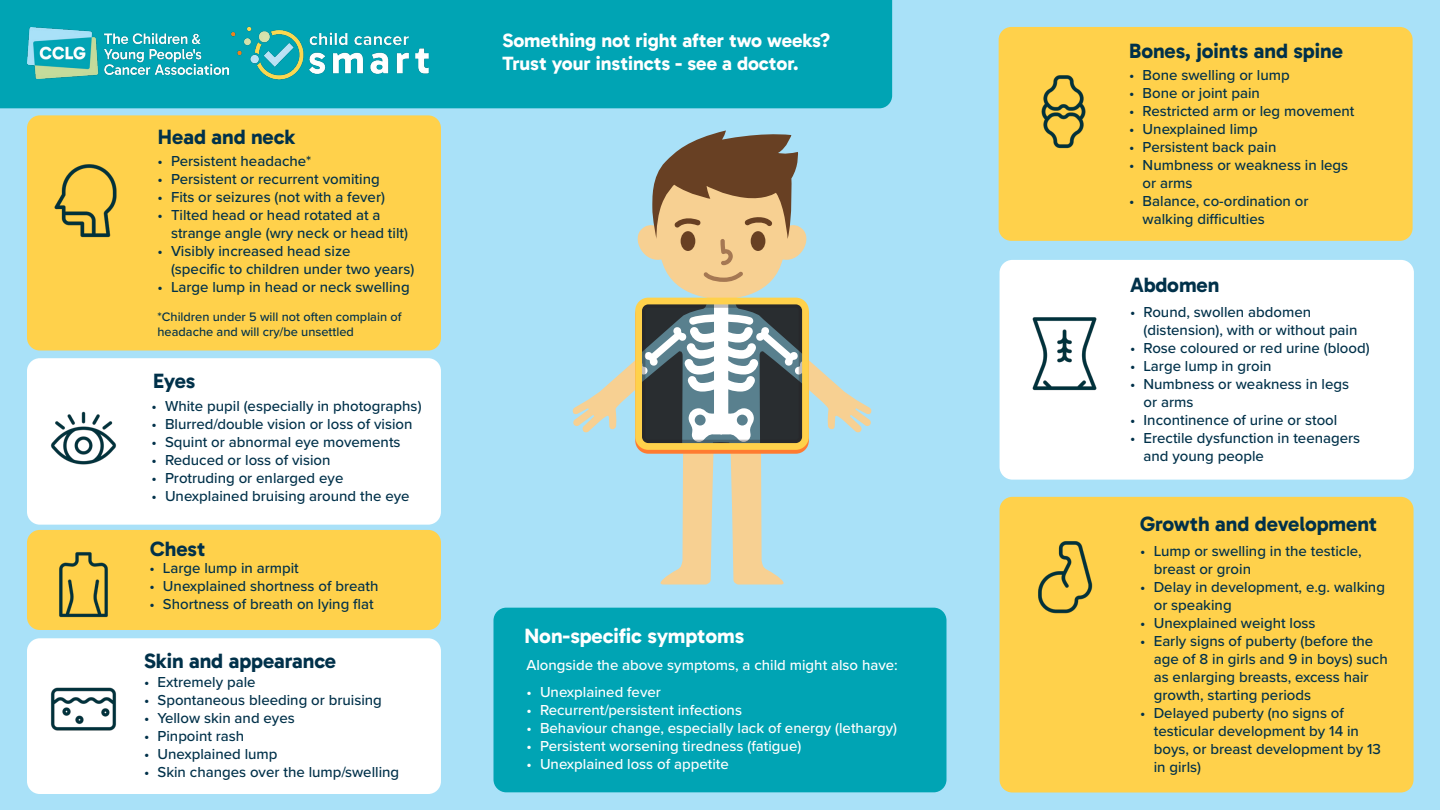
<style>
.page{position:relative;width:1440px;height:810px;background:#a9e1f8}
.page>*{position:absolute;margin:0;border:0;box-sizing:border-box;transform-origin:0 0}
.t1{font:700 21px "Gabarito";color:#00314a}
.t2{font:700 21px "Gabarito";letter-spacing:-.005em;color:#fff}
.t3{font:700 19.5px/23.4px "Gabarito";color:#fff}
.t4{font:500 15px/18px "Proxima Nova";color:#00314a}
.t5{font:500 15px "Proxima Nova";color:#fff}
.t6{font:500 12.75px/15.3px "Proxima Nova";color:#00314a}
</style>
<div class="page">
<div style="left:27px;top:115px;width:414px;height:236px;background:#ffd14b;border-radius:13px"></div>
<img style="left:54px;top:164px;width:63px;height:74px">
<svg style="left:572px;top:288px;width:300px;height:297px;background:#b8dde4"></svg>
<div style="left:635px;top:302px;width:174px;height:152px;background:#ff7b31;border-radius:13px"></div>
<svg style="left:631px;top:130px;width:182px;height:320px;background:#9b9c8c"></svg>
<div style="left:493px;top:608px;width:453px;height:184px;background:#00a4b4;border-radius:13px"></div>
<div style="left:0;top:0;width:892px;height:108px;background:#00a4b4"></div>
<img style="left:230px;top:26px;width:202px;height:55px">
<img style="left:27px;top:28px;width:202px;height:51px">
<div style="left:27px;top:358px;width:414px;height:167px;background:#fff;border-radius:13px"></div>
<img style="left:51px;top:411px;width:65px;height:54px">
<div style="left:27px;top:530px;width:414px;height:100px;background:#ffd14b;border-radius:13px"></div>
<img style="left:59px;top:552px;width:49px;height:66px">
<div style="left:27px;top:638px;width:414px;height:156px;background:#fff;border-radius:13px"></div>
<img style="left:50px;top:687px;width:67px;height:44px">
<div style="left:999px;top:27px;width:414px;height:214px;background:#ffd14b;border-radius:13px"></div>
<img style="left:1041px;top:75px;width:45px;height:74px">
<div style="left:1000px;top:260px;width:414px;height:220px;background:#fff;border-radius:13px"></div>
<img style="left:1032px;top:317px;width:65px;height:74px">
<div style="left:1000px;top:497px;width:414px;height:296px;background:#ffd14b;border-radius:13px"></div>
<img style="left:1038px;top:541px;width:55px;height:73px">
<h1 class="t1" style="left:158px;top:124px;width:139px">Head and neck</h1>
<p class="t4" style="left:158px;top:152px;width:155px">• Persistent headache*</p>
<p class="t4" style="left:158px;top:170px;width:224px">• Persistent or recurrent vomiting</p>
<p class="t4" style="left:158px;top:188px;width:229px">• Fits or seizures (not with a fever)</p>
<p class="t4" style="left:171px;top:206px;width:239px;text-indent:-14px">• Tilted head or head rotated at a strange angle (wry neck or head tilt)</p>
<p class="t4" style="left:171px;top:242px;width:245px;text-indent:-14px">• Visibly increased head size<br>(specific to children under two years)</p>
<p class="t4" style="left:158px;top:278px;width:254px">• Large lump in head or neck swelling</p>
<p class="t6" style="left:158px;top:309px;width:246px">*Children under 5 will not often complain of headache and will cry/be unsettled</p>
<h1 class="t1" style="left:153px;top:368px;width:44px">Eyes</h1>
<p class="t4" style="left:152px;top:397px;width:272px">• White pupil (especially in photographs)</p>
<p class="t4" style="left:152px;top:415px;width:263px">• Blurred/double vision or loss of vision</p>
<p class="t4" style="left:152px;top:433px;width:251px">• Squint or abnormal eye movements</p>
<p class="t4" style="left:152px;top:451px;width:180px">• Reduced or loss of vision</p>
<p class="t4" style="left:152px;top:469px;width:193px">• Protruding or enlarged eye</p>
<p class="t4" style="left:152px;top:487px;width:260px">• Unexplained bruising around the eye</p>
<h1 class="t1" style="left:150px;top:535px;width:57px">Chest</h1>
<p class="t4" style="left:149px;top:558px;width:151px">• Large lump in armpit</p>
<p class="t4" style="left:149px;top:576px;width:231px">• Unexplained shortness of breath</p>
<p class="t4" style="left:149px;top:594px;width:226px">• Shortness of breath on lying flat</p>
<h1 class="t1" style="left:144px;top:648px;width:194px">Skin and appearance</h1>
<p class="t4" style="left:144px;top:673px;width:113px">• Extremely pale</p>
<p class="t4" style="left:144px;top:691px;width:239px">• Spontaneous bleeding or bruising</p>
<p class="t4" style="left:144px;top:709px;width:152px">• Yellow skin and eyes</p>
<p class="t4" style="left:144px;top:727px;width:102px">• Pinpoint rash</p>
<p class="t4" style="left:144px;top:745px;width:135px">• Unexplained lump</p>
<p class="t4" style="left:144px;top:763px;width:257px">• Skin changes over the lump/swelling</p>
<h2 class="t3" style="left:502px;top:28px;width:329px">Something not right after two weeks?<br>Trust your instincts - see a doctor.</h2>
<h1 class="t2" style="left:524px;top:623px;width:221px">Non-specific symptoms</h1>
<p class="t5" style="left:526px;top:653px;width:373px">Alongside the above symptoms, a child might also have:</p>
<p class="t5" style="left:526px;top:681px;width:136px">• Unexplained fever</p>
<p class="t5" style="left:526px;top:699px;width:217px">• Recurrent/persistent infections</p>
<p class="t5" style="left:526px;top:717px;width:372px">• Behaviour change, especially lack of energy (lethargy)</p>
<p class="t5" style="left:526px;top:735px;width:276px">• Persistent worsening tiredness (fatigue)</p>
<p class="t5" style="left:526px;top:753px;width:204px">• Unexplained loss of appetite</p>
<h1 class="t1" style="left:1129px;top:37px;width:215px">Bones, joints and spine</h1>
<p class="t4" style="left:1129px;top:66px;width:162px">• Bone swelling or lump</p>
<p class="t4" style="left:1129px;top:84px;width:132px">• Bone or joint pain</p>
<p class="t4" style="left:1129px;top:102px;width:227px">• Restricted arm or leg movement</p>
<p class="t4" style="left:1129px;top:120px;width:130px">• Unexplained limp</p>
<p class="t4" style="left:1129px;top:138px;width:149px">• Persistent back pain</p>
<p class="t4" style="left:1143px;top:156px;width:207px;text-indent:-14px">• Numbness or weakness in legs or arms</p>
<p class="t4" style="left:1143px;top:192px;width:167px;text-indent:-14px">• Balance, co-ordination or walking difficulties</p>
<h1 class="t1" style="left:1130px;top:272px;width:91px">Abdomen</h1>
<p class="t4" style="left:1144px;top:303px;width:215px;text-indent:-14px">• Round, swollen abdomen (distension), with or without pain</p>
<p class="t4" style="left:1130px;top:339px;width:241px">• Rose coloured or red urine (blood)</p>
<p class="t4" style="left:1130px;top:357px;width:143px">• Large lump in groin</p>
<p class="t4" style="left:1144px;top:375px;width:207px;text-indent:-14px">• Numbness or weakness in legs or arms</p>
<p class="t4" style="left:1130px;top:411px;width:209px">• Incontinence of urine or stool</p>
<p class="t4" style="left:1144px;top:429px;width:218px;text-indent:-14px">• Erectile dysfunction in teenagers and young people</p>
<h1 class="t1" style="left:1140px;top:510px;width:239px">Growth and development</h1>
<p class="t4" style="left:1154px;top:541px;width:210px;text-indent:-14px">• Lump or swelling in the testicle, breast or groin</p>
<p class="t4" style="left:1154px;top:577px;width:233px;text-indent:-14px">• Delay in development, e.g. walking or speaking</p>
<p class="t4" style="left:1140px;top:613px;width:177px">• Unexplained weight loss</p>
<p class="t4" style="left:1154px;top:631px;width:236px;text-indent:-14px">• Early signs of puberty (before the age of 8 in girls and 9 in boys) such as enlarging breasts, excess hair growth, starting periods</p>
<p class="t4" style="left:1154px;top:703px;width:229px;text-indent:-14px">• Delayed puberty (no signs of testicular development by 14 in boys, or breast development by 13 in girls)</p>
</div>
